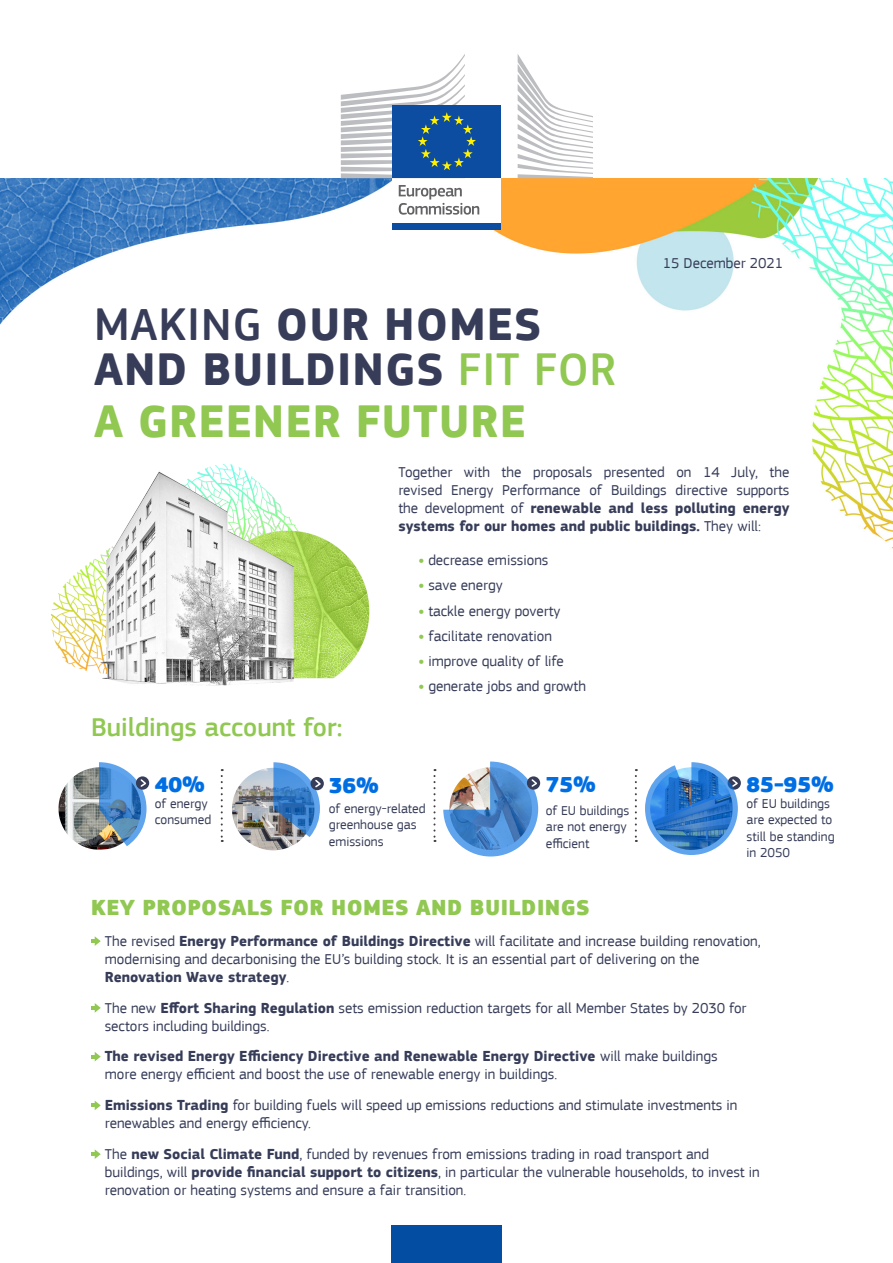
<style>
.page{position:relative;width:893px;height:1263px;background:#fff}
.page>*{position:absolute;margin:0;border:0;box-sizing:border-box;transform-origin:0 0}
.Subtitle__h2{font:700 47.1px/45px "EC Square Sans Pro";letter-spacing:.02em;color:#373d59}
.Subtitle__h2-2{font:700 47.1px "EC Square Sans Pro";letter-spacing:.02em;color:#90c852}
.Body_text{font:500 27px "EC Square Sans Pro";color:#90c852}
.Body__p{font:900 22.5px "EC Square Sans Pro Extra";letter-spacing:.02em;color:#90c852}
.Body_text-2{font:900 22.35px "EC Square Sans Pro Extra";color:#006ee3}
.Intro__p{font:15px/18px "EC Square Sans Pro";color:#373d59}
.Body__p-2{font:15px "EC Square Sans Pro";color:#373d59}
.Body_text-3{font:13.5px/16.2px "EC Square Sans Pro";color:#373d59}
.s1{font-weight:500}
.s2{font-weight:500;color:#90c852}
.s3{font-weight:700}
.s4{font-weight:700;color:#90c852}
</style>
<div class="page">
<img style="left:58px;top:767px;width:83px;height:83px;border-radius:41px">
<svg style="left:99px;top:762px;width:49px;height:84px"></svg>
<img style="left:232px;top:768px;width:82px;height:82px;border-radius:41px">
<svg style="left:273px;top:762px;width:50px;height:75px"></svg>
<svg style="left:221px;top:769px;width:2px;height:73px"></svg>
<svg style="left:433px;top:769px;width:2px;height:73px"></svg>
<svg style="left:635px;top:769px;width:2px;height:73px"></svg>
<svg style="left:443px;top:761px;width:95px;height:95px"></svg>
<svg style="left:527px;top:776px;width:13px;height:14px"></svg>
<svg style="left:530px;top:778px;width:9px;height:10px"></svg>
<svg style="left:645px;top:762px;width:95px;height:93px"></svg>
<img style="left:0;top:177px;width:893px;height:372px">
<div style="left:392px;top:176px;width:109px;height:48px;background:#fff"></div>
<svg style="left:399px;top:185px;width:80px;height:30px"></svg>
<div style="left:392px;top:223px;width:109px;height:6px;background:#0d4da1"></div>
<svg style="left:518px;top:54px;width:75px;height:124px"></svg>
<div style="left:392px;top:105px;width:109px;height:73px;background:#0d4da1"></div>
<svg style="left:341px;top:54px;width:135px;height:124px"></svg>
<div style="left:391px;top:1225px;width:111px;height:38px;background:#034ea2"></div>
<svg style="left:91px;top:936px;width:10px;height:10px"></svg>
<svg style="left:91px;top:1003px;width:10px;height:10px"></svg>
<svg style="left:91px;top:1052px;width:10px;height:9px"></svg>
<svg style="left:91px;top:1100px;width:10px;height:10px"></svg>
<svg style="left:91px;top:1149px;width:10px;height:10px"></svg>
<img style="left:48px;top:460px;width:325px;height:226px">
<h2 class="Subtitle__h2" style="left:94px;top:304px;width:524px"><span class="s1">MAKING</span> OUR HOMES<br>AND BUILDINGS <span class="s2">FIT FOR</span></h2>
<h2 class="Subtitle__h2-2" style="left:94px;top:393px;width:434px">A GREENER FUTURE</h2>
<p class="Body__p-2" style="left:663px;top:254px;width:122px">15 December 2021</p>
<p class="Intro__p" style="left:398px;top:463px;width:393px;text-align:justify">Together with the proposals presented on 14 July, the revised Energy Performance of Buildings directive supports the development of <span class="s3">renewable and less polluting energy systems for our homes and public buildings.</span> They will:</p>
<p class="Body_text" style="left:91px;top:711px;width:253px">Buildings account for:</p>
<p class="Intro__p" style="left:418px;top:551px;width:132px"><span class="s4">•</span> decrease emissions</p>
<p class="Intro__p" style="left:418px;top:576px;width:86px"><span class="s4">•</span> save energy</p>
<p class="Intro__p" style="left:418px;top:602px;width:144px"><span class="s4">•</span> tackle energy poverty</p>
<p class="Intro__p" style="left:418px;top:627px;width:135px"><span class="s4">•</span> facilitate renovation</p>
<p class="Intro__p" style="left:418px;top:652px;width:147px"><span class="s4">•</span> improve quality of life</p>
<p class="Intro__p" style="left:418px;top:677px;width:169px"><span class="s4">•</span> generate jobs and growth</p>
<p class="Body_text-2" style="left:155px;top:771px;width:52px">40%</p>
<p class="Body_text-3" style="left:155px;top:796px;width:58px">of energy consumed</p>
<p class="Body_text-2" style="left:329px;top:771px;width:52px">36%</p>
<p class="Body_text-3" style="left:329px;top:801px;width:98px">of energy-related greenhouse gas emissions</p>
<p class="Body_text-2" style="left:546px;top:771px;width:52px">75%</p>
<p class="Body_text-3" style="left:546px;top:803px;width:85px">of EU buildings are not energy efficient</p>
<p class="Body__p" style="left:91px;top:894px;width:500px">KEY PROPOSALS FOR HOMES AND BUILDINGS</p>
<p class="Body_text-2" style="left:746px;top:771px;width:89px">85-95%</p>
<p class="Body_text-3" style="left:746px;top:796px;width:90px">of EU buildings are expected to still be standing in 2050</p>
<p class="Intro__p" style="left:105px;top:932px;width:657px">The revised <span class="s3">Energy Performance of Buildings Directive</span> will facilitate and increase building renovation, modernising and decarbonising the EU’s building stock. It is an essential part of delivering on the<br><span class="s3">Renovation Wave strategy</span>.</p>
<p class="Intro__p" style="left:105px;top:999px;width:643px">The new <span class="s3">Effort Sharing Regulation</span> sets emission reduction targets for all Member States by 2030 for sectors including buildings.</p>
<p class="Intro__p" style="left:105px;top:1047px;width:614px"><span class="s3">The revised Energy Efficiency Directive and Renewable Energy Directive</span> will make buildings more energy efficient and boost the use of renewable energy in buildings.</p>
<p class="Intro__p" style="left:105px;top:1096px;width:634px"><span class="s3">Emissions Trading</span> for building fuels will speed up emissions reductions and stimulate investments in renewables and energy efficiency.</p>
<p class="Intro__p" style="left:105px;top:1145px;width:656px">The <span class="s3">new Social Climate Fund</span>, funded by revenues from emissions trading in road transport and buildings, will <span class="s3">provide financial support to citizens</span>, in particular the vulnerable households, to invest in renovation or heating systems and ensure a fair transition.</p>
</div>
